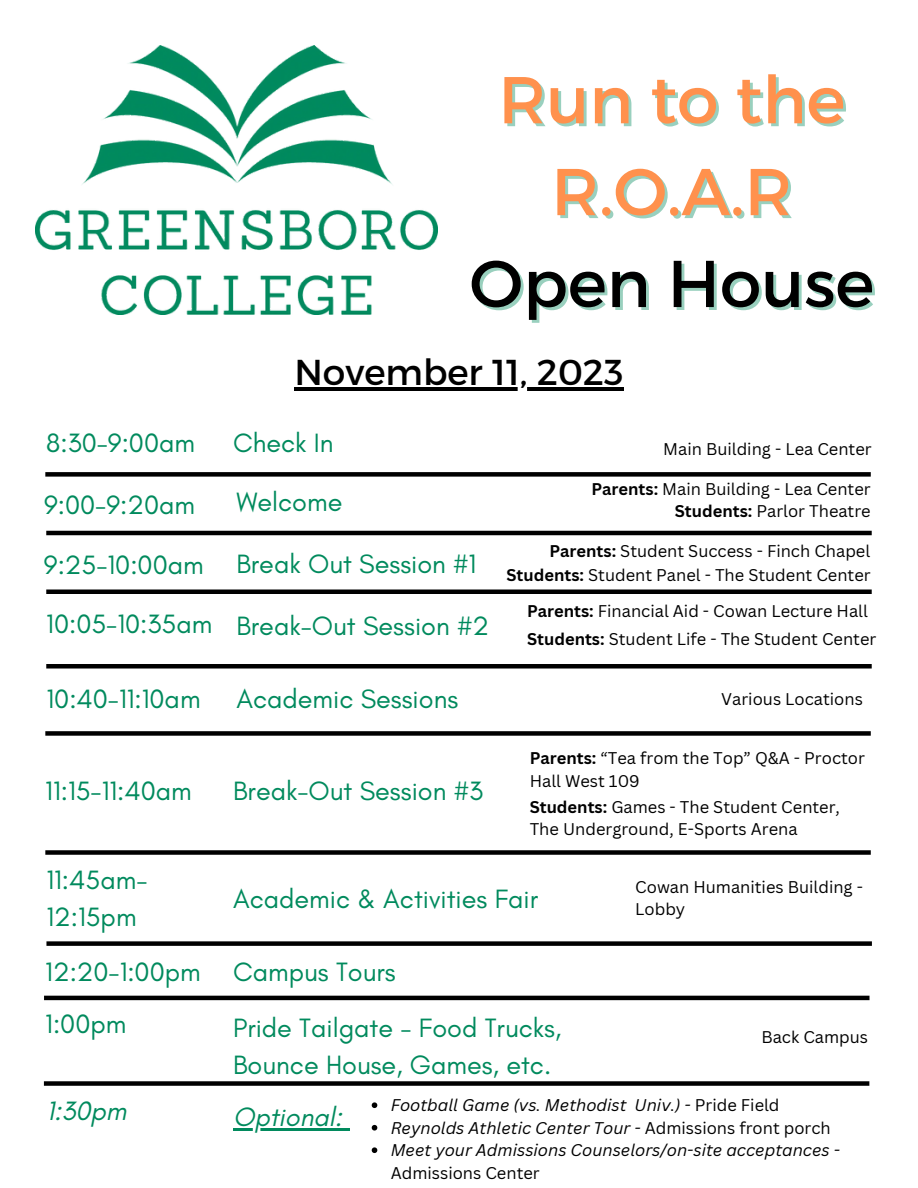
<style>
.page{position:relative;width:918px;height:1188px;background:#fff}
.page>*{position:absolute;margin:0;border:0;box-sizing:border-box;transform-origin:0 0}
.t1{font:66.15px/91.9px "Montserrat";color:#ff914d;text-align:center}
.t2{font:66.15px "Montserrat";color:#000}
.t3{font:36px "Montserrat";color:#000}
.t4{font:27px "Glacial Indifference";color:#018a5d}
.t5{font:italic 27px "Glacial Indifference";color:#018a5d}
.t6{font:16.5px/22.5px "Canva Sans";color:#000}
.t7{font:italic 16.5px/22.5px "Canva Sans";color:#000}
.s1{font-weight:700}
.s2{font-style:normal}
</style>
<div class="page">
<img style="left:35px;top:45px;width:403px;height:269px">
<div style="left:45px;top:472px;width:826px;height:5px;background:#000"></div>
<hr style="left:46px;top:531px;width:826px;height:4px;background:#000">
<div style="left:46px;top:589px;width:826px;height:5px;background:#000"></div>
<div style="left:45px;top:850px;width:826px;height:5px;background:#000"></div>
<div style="left:46px;top:664px;width:826px;height:5px;background:#000"></div>
<div style="left:45px;top:731px;width:826px;height:5px;background:#000"></div>
<div style="left:46px;top:941px;width:826px;height:5px;background:#000"></div>
<hr style="left:294px;top:387px;width:330px;height:3px;background:#000">
<hr style="left:233px;top:1128px;width:109px;height:2px;background:#018a5d">
<svg style="left:342px;top:1128px;width:7px;height:2px"></svg>
<hr style="left:44px;top:996px;width:826px;height:4px;background:#000">
<div style="left:44px;top:1081px;width:825px;height:5px;background:#000"></div>
<svg style="left:372px;top:1102px;width:5px;height:6px"></svg>
<svg style="left:372px;top:1125px;width:5px;height:6px"></svg>
<svg style="left:372px;top:1147px;width:5px;height:6px"></svg>
<p class="t1" style="left:498px;top:50px;width:348px">Run to the<br>R.O.A.R</p>
<p class="t4" style="left:46px;top:427px;width:150px">8:30-9:00am</p>
<p class="t4" style="left:44px;top:489px;width:153px">9:00-9:20am</p>
<p class="t4" style="left:44px;top:549px;width:161px">9:25-10:00am</p>
<p class="t4" style="left:46px;top:608px;width:168px">10:05-10:35am</p>
<p class="t4" style="left:46px;top:683px;width:156px">10:40-11:10am</p>
<p class="t4" style="left:45px;top:775px;width:148px">11:15-11:40am</p>
<p class="t4" style="left:46px;top:864px;width:102px">11:45am-</p>
<p class="t4" style="left:46px;top:901px;width:92px">12:15pm</p>
<p class="t2" style="left:469px;top:241px;width:406px">Open House</p>
<p class="t3" style="left:294px;top:349px;width:331px">November 11, 2023</p>
<p class="t4" style="left:233px;top:427px;width:102px">Check In</p>
<p class="t4" style="left:236px;top:486px;width:108px">Welcome</p>
<p class="t4" style="left:236px;top:547px;width:242px">Break Out Session #1</p>
<p class="t4" style="left:236px;top:610px;width:254px">Break-Out Session #2</p>
<p class="t4" style="left:236px;top:683px;width:223px">Academic Sessions</p>
<p class="t4" style="left:233px;top:775px;width:252px">Break-Out Session #3</p>
<p class="t6" style="left:663px;top:437px;width:210px">Main Building - Lea Center</p>
<p class="t6" style="left:592px;top:477px;width:281px"><span class="s1">Parents:</span> Main Building - Lea Center</p>
<p class="t6" style="left:675px;top:499px;width:197px"><span class="s1">Students:</span> Parlor Theatre</p>
<p class="t6" style="left:549px;top:540px;width:322px"><span class="s1">Parents:</span> Student Success - Finch Chapel</p>
<p class="t6" style="left:507px;top:563px;width:366px"><span class="s1">Students:</span> Student Panel - The Student Center</p>
<p class="t6" style="left:527px;top:599px;width:342px"><span class="s1">Parents:</span> Financial Aid - Cowan Lecture Hall</p>
<p class="t6" style="left:527px;top:628px;width:351px"><span class="s1">Students:</span> Student Life - The Student Center</p>
<p class="t6" style="left:721px;top:687px;width:143px">Various Locations</p>
<p class="t6" style="left:530px;top:747px;width:337px"><span class="s1">Parents:</span> “Tea from the Top” Q&amp;A - Proctor<br>Hall West 109</p>
<p class="t6" style="left:530px;top:795px;width:312px"><span class="s1">Students:</span> Games - The Student Center,</p>
<p class="t6" style="left:530px;top:818px;width:269px">The Underground, E-Sports Arena</p>
<p class="t4" style="left:233px;top:882px;width:307px">Academic &amp; Activities Fair</p>
<p class="t6" style="left:635px;top:875px;width:229px">Cowan Humanities Building -<br>Lobby</p>
<p class="t4" style="left:45px;top:956px;width:157px">12:20-1:00pm</p>
<p class="t4" style="left:233px;top:956px;width:164px">Campus Tours</p>
<p class="t4" style="left:45px;top:1008px;width:83px">1:00pm</p>
<p class="t4" style="left:233px;top:1011px;width:330px">Pride Tailgate - Food Trucks,</p>
<p class="t4" style="left:233px;top:1048px;width:320px">Bounce House, Games, etc.</p>
<p class="t6" style="left:761px;top:1025px;width:108px">Back Campus</p>
<p class="t5" style="left:46px;top:1095px;width:82px">1:30pm</p>
<p class="t5" style="left:233px;top:1100px;width:110px">Optional:</p>
<p class="t7" style="left:391px;top:1094px;width:390px">Football Game (vs. Methodist Univ.) - <span class="s2">Pride Field</span></p>
<p class="t7" style="left:391px;top:1116px;width:442px">Reynolds Athletic Center Tour - <span class="s2">Admissions front porch</span></p>
<p class="t7" style="left:391px;top:1139px;width:451px">Meet your Admissions Counselors/on-site acceptances -<br><span class="s2">Admissions Center</span></p>
</div>
